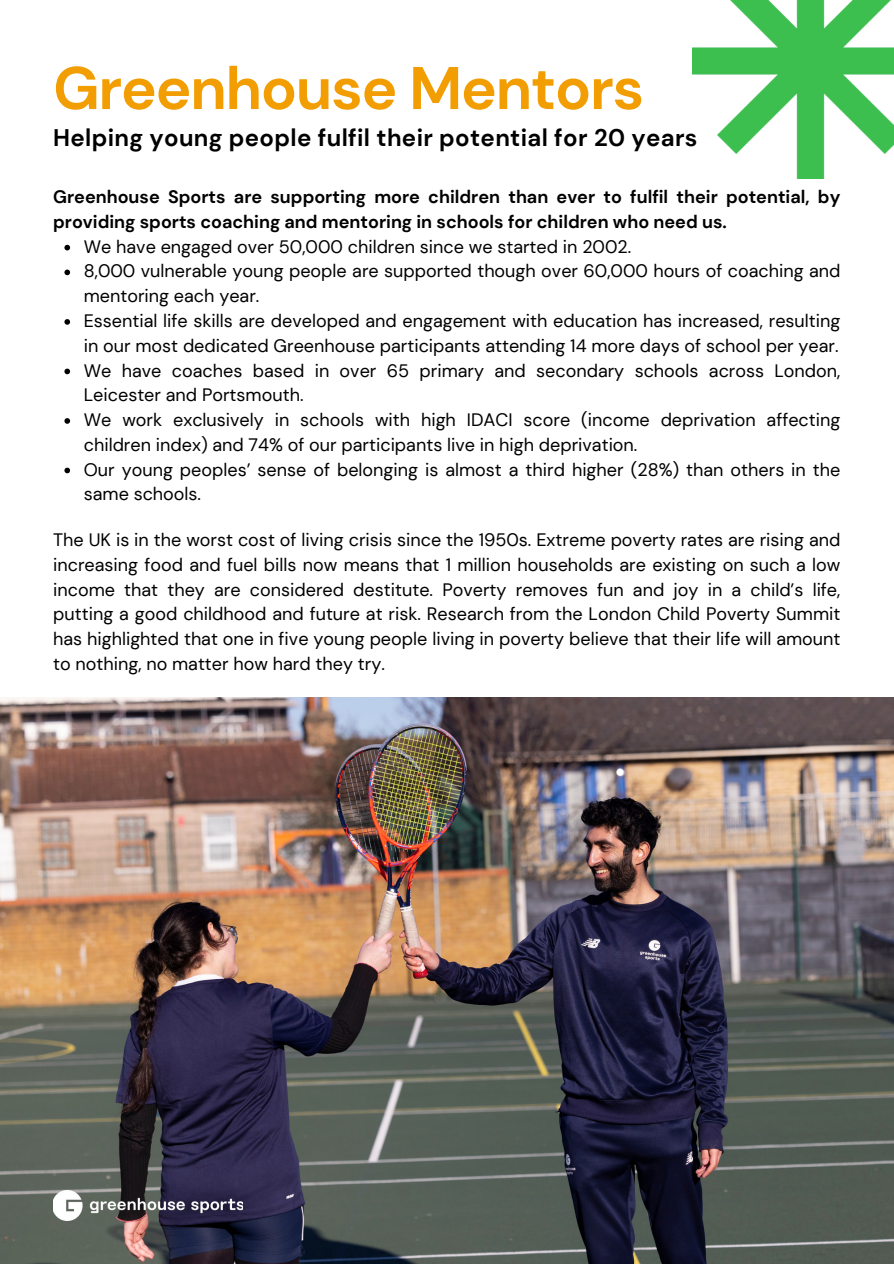
<style>
.page{position:relative;width:894px;height:1264px;background:#fff}
.page>*{position:absolute;margin:0;border:0;box-sizing:border-box;transform-origin:0 0}
.t1{font:700 60px "DM Sans";letter-spacing:-.02em;color:#f29e03}
.t2{font:700 24px "DM Sans";letter-spacing:.015em;color:#000}
.t3{font:18px/24.8px "DM Sans";color:#000}
.t4{font:700 18px/24.8px "DM Sans";color:#000}
</style>
<div class="page">
<img style="left:692px;top:0;width:201px;height:178px">
<svg style="left:64px;top:245px;width:6px;height:5px"></svg>
<svg style="left:64px;top:269px;width:6px;height:6px"></svg>
<svg style="left:64px;top:319px;width:6px;height:6px"></svg>
<svg style="left:64px;top:368px;width:6px;height:6px"></svg>
<svg style="left:64px;top:418px;width:6px;height:6px"></svg>
<svg style="left:64px;top:467px;width:6px;height:6px"></svg>
<img style="left:0;top:697px;width:893px;height:566px">
<img style="left:53px;top:1190px;width:189px;height:30px">
<h1 class="t1" style="left:53px;top:49px;width:592px">Greenhouse Mentors</h1>
<p class="t2" style="left:53px;top:123px;width:645px">Helping young people fulfil their potential for 20 years</p>
<h2 class="t4" style="left:53px;top:185px;width:788px">Greenhouse Sports are supporting more children than ever to fulfil their potential, by providing sports coaching and mentoring in schools for children who need us.</h2>
<h3 class="t3" style="left:84px;top:234px;width:549px">We have engaged over 50,000 children since we started in 2002.</h3>
<p class="t3" style="left:84px;top:259px;width:758px">8,000 vulnerable young people are supported though over 60,000 hours of coaching and mentoring each year.</p>
<p class="t3" style="left:84px;top:308px;width:758px">Essential life skills are developed and engagement with education has increased, resulting in our most dedicated Greenhouse participants attending 14 more days of school per year.</p>
<p class="t3" style="left:84px;top:358px;width:758px">We have coaches based in over 65 primary and secondary schools across London,<br>Leicester and Portsmouth.</p>
<p class="t3" style="left:84px;top:407px;width:758px">We work exclusively in schools with high IDACI score (income deprivation affecting children index) and 74% of our participants live in high deprivation.</p>
<p class="t3" style="left:84px;top:457px;width:758px">Our young peoples’ sense of belonging is almost a third higher (28%) than others in the same schools.</p>
<p class="t3" style="left:53px;top:527px;width:788px;text-align:justify">The UK is in the worst cost of living crisis since the 1950s. Extreme poverty rates are rising and increasing food and fuel bills now means that 1 million households are existing on such a low income that they are considered destitute. Poverty removes fun and joy in a child’s life, putting a good childhood and future at risk. Research from the London Child Poverty Summit has highlighted that one in five young people living in poverty believe that their life will amount to nothing, no matter how hard they try.</p>
</div>
